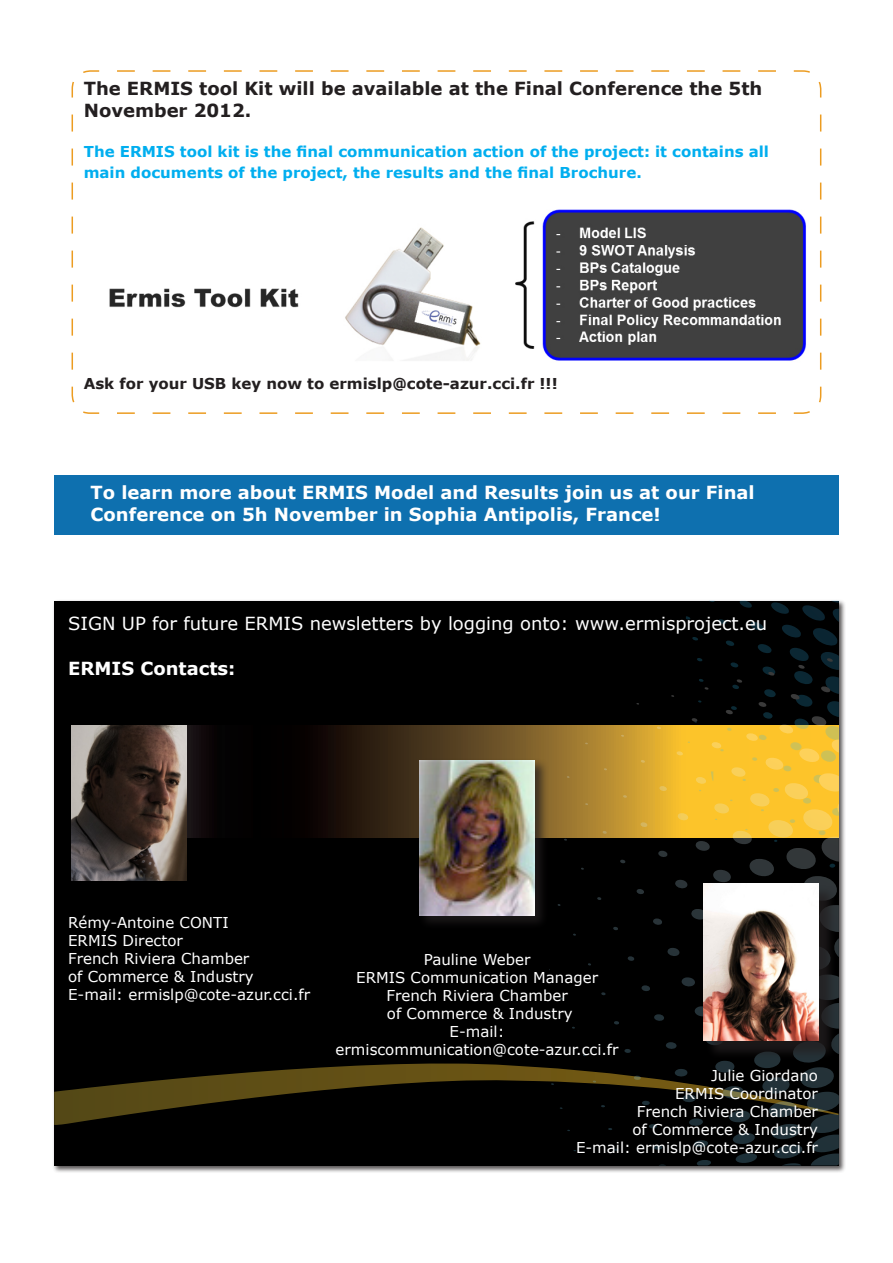
<style>
.page{position:relative;width:893px;height:1263px;background:#fff}
.page>*{position:absolute;margin:0;border:0;box-sizing:border-box;transform-origin:0 0}
.t1{font:700 18px/21.6px "Verdana";color:#fff}
.t2{font:700 18px/21.6px "Verdana";color:#231f20}
.t3{font:18px "Verdana";color:#fff}
.t4{font:15px "Verdana";color:#fff}
.t5{font:700 15px/21.6px "Verdana";color:#00aeef}
.t6{font:700 15px "Verdana";color:#231f20}
</style>
<div class="page">
<div style="left:52px;top:599px;width:795px;height:574px;background:#231f20;opacity:.77"></div>
<div style="left:54px;top:601px;width:785px;height:564px;background:#000"></div>
<svg style="left:71px;top:70px;width:751px;height:344px"></svg>
<svg style="left:54px;top:1063px;width:785px;height:62px"></svg>
<svg style="left:186px;top:725px;width:653px;height:113px"></svg>
<svg style="left:585px;top:601px;width:254px;height:152px"></svg>
<img style="left:95px;top:206px;width:716px;height:157px">
<div style="left:54px;top:475px;width:785px;height:59px;background:#0e70af"></div>
<img style="left:72px;top:725px;width:114px;height:156px">
<div style="left:705px;top:885px;width:132px;height:175px;background:#231f20;opacity:.75"></div>
<img style="left:703px;top:883px;width:115px;height:158px">
<div style="left:417px;top:758px;width:132px;height:172px;background:#231f20;opacity:.75"></div>
<img style="left:420px;top:760px;width:114px;height:156px">
<p class="t2" style="left:84px;top:78px;width:680px">The ERMIS tool Kit will be available at the Final Conference the 5th<br>November 2012.</p>
<p class="t5" style="left:84px;top:140px;width:687px">The ERMIS tool kit is the final communication action of the project: it contains all main documents of the project, the results and the final Brochure.</p>
<p class="t6" style="left:84px;top:373px;width:475px">Ask for your USB key now to ermislp@cote-azur.cci.fr !!!</p>
<p class="t1" style="left:91px;top:481px;width:666px">To learn more about ERMIS Model and Results join us at our Final<br>Conference on 5h November in Sophia Antipolis, France!</p>
<p class="t3" style="left:68px;top:611px;width:701px">SIGN UP for future ERMIS newsletters by logging onto: www.ermisproject.eu</p>
<p class="t1" style="left:68px;top:657px;width:169px">ERMIS Contacts:</p>
<p class="t4" style="left:68px;top:912px;width:162px">Rémy-Antoine CONTI</p>
<p class="t4" style="left:68px;top:930px;width:116px">ERMIS Director</p>
<p class="t4" style="left:68px;top:948px;width:183px">French Riviera Chamber</p>
<p class="t4" style="left:68px;top:966px;width:187px">of Commerce &amp; Industry</p>
<p class="t4" style="left:68px;top:984px;width:243px">E-mail: ermislp@cote-azur.cci.fr</p>
<p class="t4" style="left:424px;top:949px;width:108px">Pauline Weber</p>
<p class="t4" style="left:356px;top:967px;width:243px">ERMIS Communication Manager</p>
<p class="t4" style="left:386px;top:985px;width:183px">French Riviera Chamber</p>
<p class="t4" style="left:387px;top:1003px;width:187px">of Commerce &amp; Industry</p>
<p class="t4" style="left:450px;top:1021px;width:56px">E-mail:</p>
<p class="t4" style="left:336px;top:1039px;width:284px">ermiscommunication@cote-azur.cci.fr</p>
<p class="t4" style="left:711px;top:1065px;width:108px">Julie Giordano</p>
<p class="t4" style="left:675px;top:1083px;width:144px">ERMIS Coordinator</p>
<p class="t4" style="left:637px;top:1101px;width:183px">French Riviera Chamber</p>
<p class="t4" style="left:632px;top:1119px;width:187px">of Commerce &amp; Industry</p>
<p class="t4" style="left:576px;top:1137px;width:243px">E-mail: ermislp@cote-azur.cci.fr</p>
</div>
